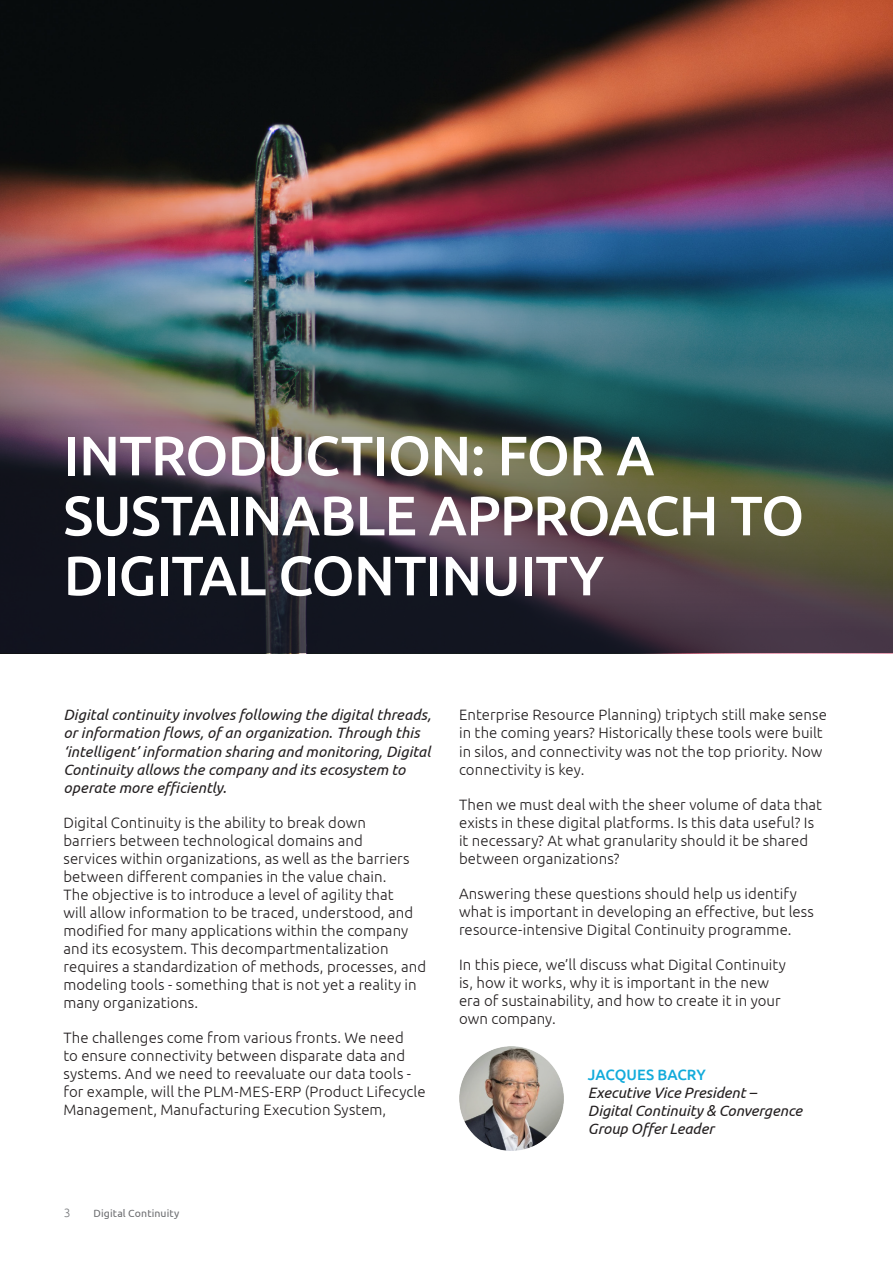
<style>
.page{position:relative;width:893px;height:1263px;background:#fff}
.page>*{position:absolute;margin:0;border:0;box-sizing:border-box;transform-origin:0 0}
.chapter-intro{font:500 55.5px/60px "Ubuntu";letter-spacing:-.015em;color:#fff}
.text{font:300 15px/18px "Ubuntu";letter-spacing:.005em;color:#231f20}
.text-2{font:italic 15px/18px "Ubuntu";letter-spacing:.005em;color:#231f20}
.t1{font:300 12px "Ubuntu";color:#76787b}
.t2{font:10.5px "Ubuntu";letter-spacing:.01em;color:#6c6d70}
.s1{font-weight:500;font-style:normal;color:#12abdb}
</style>
<div class="page">
<img style="left:0;top:0;width:893px;height:653px">
<img style="left:459px;top:1046px;width:105px;height:105px">
<p class="chapter-intro" style="left:63px;top:424px;width:743px">INTRODUCTION: FOR A<br>SUSTAINABLE APPROACH TO<br>DIGITAL CONTINUITY</p>
<p class="text-2" style="left:63px;top:706px;width:369px">Digital continuity involves following the digital threads, or information flows, of an organization. Through this ‘intelligent’ information sharing and monitoring, Digital Continuity allows the company and its ecosystem to operate more efficiently.</p>
<p class="text" style="left:63px;top:813px;width:364px">Digital Continuity is the ability to break down<br>barriers between technological domains and<br>services within organizations, as well as the barriers between different companies in the value chain.<br>The objective is to introduce a level of agility that<br>will allow information to be traced, understood, and modified for many applications within the company and its ecosystem. This decompartmentalization requires a standardization of methods, processes, and modeling tools - something that is not yet a reality in many organizations.</p>
<p class="text" style="left:63px;top:1028px;width:364px">The challenges come from various fronts. We need<br>to ensure connectivity between disparate data and systems. And we need to reevaluate our data tools - for example, will the PLM-MES-ERP (Product Lifecycle Management, Manufacturing Execution System,</p>
<p class="text" style="left:459px;top:706px;width:369px">Enterprise Resource Planning) triptych still make sense in the coming years? Historically these tools were built in silos, and connectivity was not the top priority. Now connectivity is key.</p>
<p class="text" style="left:459px;top:795px;width:364px">Then we must deal with the sheer volume of data that exists in these digital platforms. Is this data useful? Is it necessary? At what granularity should it be shared between organizations?</p>
<p class="text" style="left:459px;top:884px;width:356px">Answering these questions should help us identify what is important in developing an effective, but less resource-intensive Digital Continuity programme.</p>
<p class="text" style="left:459px;top:955px;width:328px">In this piece, we’ll discuss what Digital Continuity is, how it works, why it is important in the new era of sustainability, and how to create it in your own company.</p>
<p class="text-2" style="left:588px;top:1065px;width:216px"><span class="s1">JACQUES BACRY<br></span>Executive Vice President –<br>Digital Continuity &amp; Convergence<br>Group Offer Leader</p>
<p class="t1" style="left:64px;top:1205px;width:8px">3</p>
<p class="t2" style="left:94px;top:1207px;width:87px">Digital Continuity</p>
</div>
